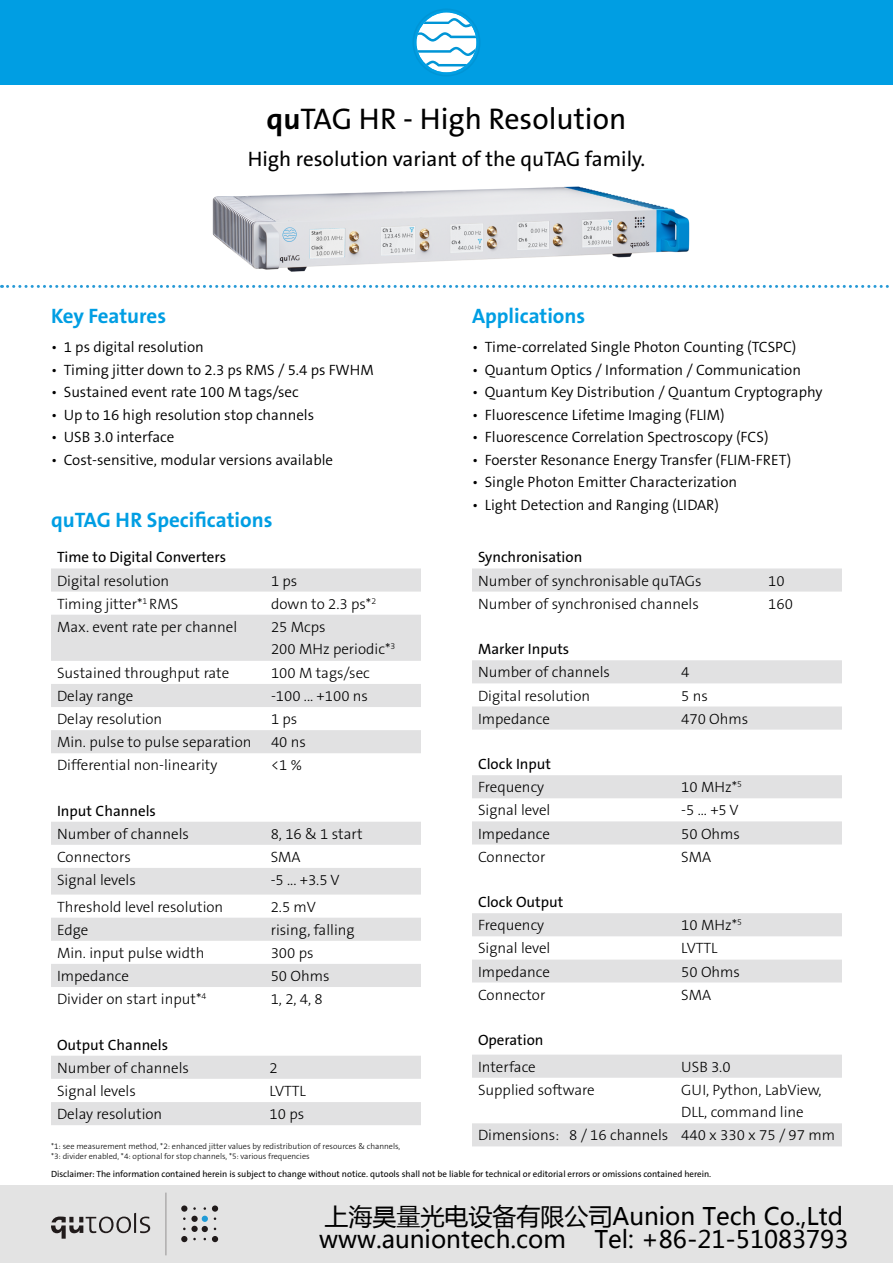
<style>
.page{position:relative;width:893px;height:1263px;background:#fff}
.page>*{position:absolute;margin:0;border:0;box-sizing:border-box;transform-origin:0 0}
.t1{font:30px "The Sans B5 Plain";color:#000}
.t2{font:24px/23px "Microsoft Ya Hei";color:#000}
.t3{font:700 21px "The Sans B7";color:#009ee3}
.t4{font:21px "The Sans B5 Plain";color:#000}
.t5{font:300 15px/22.5px "The Sans B3";color:#000}
.t6{font:300 15px "The Sans B4";color:#000}
.t7{font:15px "The Sans B5 Plain";color:#000}
.t8{font:9px "The Sans B5 Plain";color:#000}
.t9{font:300 8.25px/9.9px "The Sans B3";color:#000}
.s1{font-family:"The Sans B7";font-weight:700}
</style>
<div class="page">
<div style="left:0;top:1185px;width:893px;height:78px;background:#e3e3e3"></div>
<div style="left:0;top:0;width:893px;height:85px;background:#009ee3"></div>
<div style="left:212px;top:1205px;width:6px;height:7px;background:#211b1b;border-radius:50%"></div>
<svg style="left:51px;top:1213px;width:99px;height:26px"></svg>
<svg style="left:166px;top:1192px;width:1px;height:63px"></svg>
<div style="left:181px;top:1205px;width:6px;height:7px;background:#211b1b;border-radius:50%"></div>
<div style="left:191px;top:1216px;width:7px;height:6px;background:#211b1b;border-radius:50%"></div>
<svg style="left:181px;top:1236px;width:6px;height:6px"></svg>
<div style="left:191px;top:1226px;width:7px;height:6px;background:#211b1b;border-radius:50%"></div>
<svg style="left:202px;top:1216px;width:16px;height:26px"></svg>
<svg style="left:413px;top:9px;width:67px;height:67px"></svg>
<img style="left:212px;top:186px;width:478px;height:86px">
<svg style="left:51px;top:568px;width:370px;height:185px;fill:#e1e1e2"></svg>
<svg style="left:51px;top:822px;width:370px;height:72px"></svg>
<svg style="left:51px;top:918px;width:370px;height:69px"></svg>
<svg style="left:51px;top:1056px;width:370px;height:69px"></svg>
<svg style="left:472px;top:568px;width:370px;height:24px;background:#e2e2e3"></svg>
<div style="left:472px;top:660px;width:370px;height:23px;background:#e1e1e2"></div>
<svg style="left:472px;top:706px;width:370px;height:24px;background:#e2e2e3"></svg>
<svg style="left:472px;top:775px;width:370px;height:69px"></svg>
<svg style="left:472px;top:913px;width:370px;height:70px"></svg>
<svg style="left:472px;top:1054px;width:370px;height:92px"></svg>
<svg style="left:2px;top:285px;width:887px;height:3px"></svg>
<h1 class="t1" style="left:267px;top:103px;width:361px"><span class="s1">qu</span>TAG HR - High Resolution</h1>
<h3 class="t4" style="left:248px;top:147px;width:399px">High resolution variant of the quTAG family.</h3>
<h3 class="t3" style="left:51px;top:304px;width:117px">Key Features</h3>
<p class="t6" style="left:51px;top:339px;width:154px">• 1 ps digital resolution</p>
<p class="t6" style="left:51px;top:362px;width:324px">• Timing jitter down to 2.3 ps RMS / 5.4 ps FWHM</p>
<p class="t6" style="left:51px;top:384px;width:249px">• Sustained event rate 100 M tags/sec</p>
<p class="t6" style="left:51px;top:407px;width:265px">• Up to 16 high resolution stop channels</p>
<p class="t6" style="left:51px;top:429px;width:125px">• USB 3.0 interface</p>
<p class="t6" style="left:51px;top:452px;width:284px">• Cost-sensitive, modular versions available</p>
<h3 class="t3" style="left:51px;top:508px;width:223px">quTAG HR Specifications</h3>
<p class="t7" style="left:57px;top:549px;width:171px">Time to Digital Converters</p>
<p class="t5" style="left:57px;top:570px;width:114px">Digital resolution</p>
<p class="t5" style="left:271px;top:570px;width:28px">1 ps</p>
<p class="t5" style="left:57px;top:593px;width:123px">Timing jitter*<sup>1</sup> RMS</p>
<p class="t5" style="left:271px;top:593px;width:107px">down to 2.3 ps*<sup>2</sup></p>
<p class="t5" style="left:57px;top:616px;width:182px">Max. event rate per channel</p>
<p class="t5" style="left:271px;top:616px;width:126px">25 Mcps<br>200 MHz periodic*<sup>3</sup></p>
<p class="t5" style="left:57px;top:662px;width:174px">Sustained throughput rate</p>
<p class="t5" style="left:271px;top:662px;width:100px">100 M tags/sec</p>
<p class="t5" style="left:57px;top:685px;width:78px">Delay range</p>
<p class="t5" style="left:271px;top:685px;width:98px">-100 ... +100 ns</p>
<p class="t5" style="left:57px;top:708px;width:107px">Delay resolution</p>
<p class="t5" style="left:271px;top:708px;width:28px">1 ps</p>
<p class="t5" style="left:57px;top:731px;width:196px">Min. pulse to pulse separation</p>
<p class="t5" style="left:271px;top:731px;width:36px">40 ns</p>
<p class="t5" style="left:57px;top:754px;width:162px">Differential non-linearity</p>
<p class="t5" style="left:271px;top:754px;width:32px">&lt;1 %</p>
<p class="t7" style="left:57px;top:802px;width:100px">Input Channels</p>
<p class="t5" style="left:57px;top:823px;width:134px">Number of channels</p>
<p class="t5" style="left:271px;top:823px;width:94px">8, 16 &amp; 1 start</p>
<p class="t5" style="left:57px;top:846px;width:75px">Connectors</p>
<p class="t5" style="left:271px;top:846px;width:31px">SMA</p>
<p class="t5" style="left:57px;top:869px;width:80px">Signal levels</p>
<p class="t5" style="left:271px;top:869px;width:70px">-5 ... +3.5 V</p>
<p class="t5" style="left:57px;top:896px;width:168px">Threshold level resolution</p>
<p class="t5" style="left:271px;top:896px;width:47px">2.5 mV</p>
<p class="t5" style="left:57px;top:919px;width:33px">Edge</p>
<p class="t5" style="left:271px;top:919px;width:85px">rising, falling</p>
<p class="t5" style="left:57px;top:942px;width:149px">Min. input pulse width</p>
<p class="t5" style="left:271px;top:942px;width:44px">300 ps</p>
<p class="t5" style="left:57px;top:965px;width:74px">Impedance</p>
<p class="t5" style="left:271px;top:965px;width:60px">50 Ohms</p>
<p class="t5" style="left:57px;top:988px;width:151px">Divider on start input*<sup>4</sup></p>
<p class="t5" style="left:271px;top:988px;width:54px">1, 2, 4, 8</p>
<p class="t7" style="left:57px;top:1036px;width:113px">Output Channels</p>
<p class="t5" style="left:57px;top:1057px;width:134px">Number of channels</p>
<p class="t5" style="left:270px;top:1057px;width:10px">2</p>
<p class="t5" style="left:57px;top:1080px;width:80px">Signal levels</p>
<p class="t5" style="left:270px;top:1080px;width:38px">LVTTL</p>
<p class="t5" style="left:57px;top:1103px;width:107px">Delay resolution</p>
<p class="t5" style="left:270px;top:1103px;width:36px">10 ps</p>
<p class="t9" style="left:51px;top:1141px;width:351px">*1: see measurement method, *2: enhanced jitter values by redistribution of resources &amp; channels, *3: divider enabled, *4: optional for stop channels, *5: various frequencies</p>
<h3 class="t3" style="left:472px;top:304px;width:115px">Applications</h3>
<p class="t6" style="left:472px;top:339px;width:326px">• Time-correlated Single Photon Counting (TCSPC)</p>
<p class="t6" style="left:472px;top:362px;width:330px">• Quantum Optics / Information / Communication</p>
<p class="t6" style="left:472px;top:384px;width:352px">• Quantum Key Distribution / Quantum Cryptography</p>
<p class="t6" style="left:472px;top:407px;width:254px">• Fluorescence Lifetime Imaging (FLIM)</p>
<p class="t6" style="left:472px;top:429px;width:298px">• Fluorescence Correlation Spectroscopy (FCS)</p>
<p class="t6" style="left:472px;top:452px;width:321px">• Foerster Resonance Energy Transfer (FLIM-FRET)</p>
<p class="t6" style="left:472px;top:474px;width:267px">• Single Photon Emitter Characterization</p>
<p class="t6" style="left:472px;top:497px;width:249px">• Light Detection and Ranging (LIDAR)</p>
<p class="t7" style="left:478px;top:549px;width:106px">Synchronisation</p>
<p class="t5" style="left:478px;top:570px;width:225px">Number of synchronisable quTAGs</p>
<p class="t5" style="left:768px;top:570px;width:18px">10</p>
<p class="t5" style="left:478px;top:593px;width:222px">Number of synchronised channels</p>
<p class="t5" style="left:768px;top:593px;width:26px">160</p>
<p class="t7" style="left:478px;top:641px;width:93px">Marker Inputs</p>
<p class="t5" style="left:478px;top:661px;width:134px">Number of channels</p>
<p class="t5" style="left:681px;top:661px;width:10px">4</p>
<p class="t5" style="left:478px;top:685px;width:114px">Digital resolution</p>
<p class="t5" style="left:681px;top:685px;width:28px">5 ns</p>
<p class="t5" style="left:478px;top:708px;width:74px">Impedance</p>
<p class="t5" style="left:681px;top:708px;width:69px">470 Ohms</p>
<p class="t7" style="left:478px;top:756px;width:75px">Clock Input</p>
<p class="t5" style="left:478px;top:776px;width:68px">Frequency</p>
<p class="t5" style="left:681px;top:776px;width:62px">10 MHz*<sup>5</sup></p>
<p class="t5" style="left:478px;top:799px;width:74px">Signal level</p>
<p class="t5" style="left:681px;top:799px;width:59px">-5 ... +5 V</p>
<p class="t5" style="left:478px;top:823px;width:74px">Impedance</p>
<p class="t5" style="left:681px;top:823px;width:60px">50 Ohms</p>
<p class="t5" style="left:478px;top:846px;width:69px">Connector</p>
<p class="t5" style="left:681px;top:846px;width:31px">SMA</p>
<p class="t7" style="left:478px;top:894px;width:87px">Clock Output</p>
<p class="t5" style="left:478px;top:914px;width:68px">Frequency</p>
<p class="t5" style="left:681px;top:914px;width:62px">10 MHz*<sup>5</sup></p>
<p class="t5" style="left:478px;top:937px;width:74px">Signal level</p>
<p class="t5" style="left:681px;top:937px;width:38px">LVTTL</p>
<p class="t5" style="left:478px;top:961px;width:74px">Impedance</p>
<p class="t5" style="left:681px;top:961px;width:60px">50 Ohms</p>
<p class="t5" style="left:478px;top:984px;width:69px">Connector</p>
<p class="t5" style="left:681px;top:984px;width:31px">SMA</p>
<p class="t7" style="left:478px;top:1032px;width:67px">Operation</p>
<p class="t5" style="left:478px;top:1056px;width:59px">Interface</p>
<p class="t5" style="left:681px;top:1056px;width:51px">USB 3.0</p>
<p class="t5" style="left:478px;top:1079px;width:118px">Supplied software</p>
<p class="t5" style="left:681px;top:1079px;width:142px">GUI, Python, LabView,</p>
<p class="t5" style="left:681px;top:1101px;width:124px">DLL, command line</p>
<p class="t5" style="left:478px;top:1124px;width:358px">Dimensions: 8 / 16 channels 440 x 330 x 75 / 97 mm</p>
<p class="t8" style="left:51px;top:1169px;width:662px">Disclaimer: The information contained herein is subject to change without notice. qutools shall not be liable for technical or editorial errors or omissions contained herein.</p>
<h2 class="t2" style="left:319px;top:1204px;width:531px">上海昊量光电设备有限公司Aunion Tech Co.,Ltd www.auniontech.com Tel: +86-21-51083793</h2>
</div>
